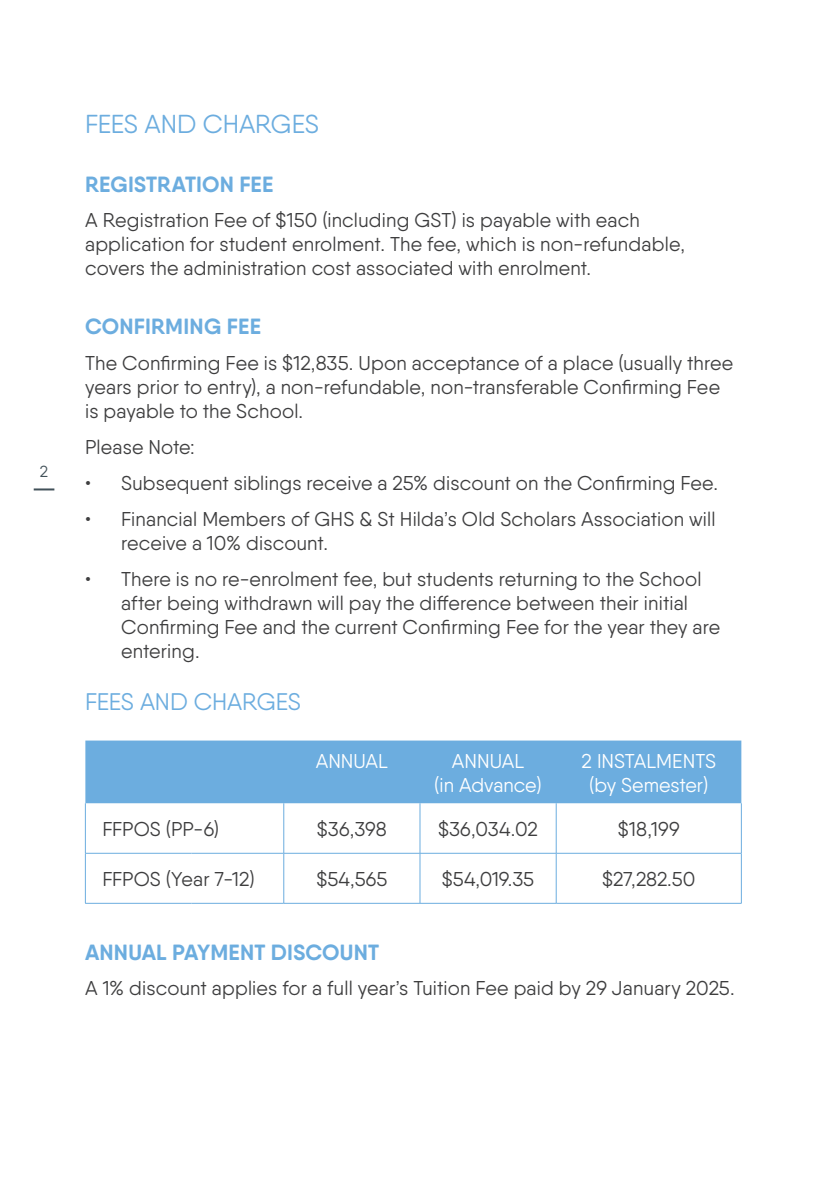
<style>
.page{position:relative;width:840px;height:1191px;background:#fff}
.page>*{position:absolute;margin:0;border:0;box-sizing:border-box;transform-origin:0 0}
.SH_BODY{font:26px "Qanelas Soft";letter-spacing:-.01em;color:#6caddf}
.SH_BODY-2{font:24px "Qanelas Soft";letter-spacing:-.01em;color:#6caddf}
.Subhead_Business{font:700 22px "Qanelas Soft";letter-spacing:.005em;color:#6caddf}
.SH_BODY-3{font:700 22px "Qanelas Soft";letter-spacing:.01em;color:#6caddf}
.SH_BODY-4{font:20px/24px "Qanelas Soft";letter-spacing:.01em;color:#3e3e3f}
.t1{font:20px/24px "Qanelas Soft";color:#fff;text-align:center}
.t2{font:16px "Qanelas Soft";color:#425159}
</style>
<div class="page">
<hr style="left:34px;top:488px;width:20px;height:2px;background:#425159">
<div style="left:85px;top:740px;width:656px;height:63px;background:#6caddf"></div>
<hr style="left:85px;top:803px;width:1px;height:50px;background:#6caddf">
<hr style="left:283px;top:803px;width:1px;height:50px;background:#6caddf">
<hr style="left:419px;top:803px;width:1px;height:50px;background:#6caddf">
<hr style="left:555px;top:803px;width:1px;height:50px;background:#6caddf">
<hr style="left:740px;top:803px;width:1px;height:50px;background:#6caddf">
<hr style="left:85px;top:853px;width:106px;height:1px;background:#6caddf">
<hr style="left:85px;top:853px;width:1px;height:50px;background:#6caddf">
<hr style="left:191px;top:853px;width:92px;height:1px;background:#6caddf">
<hr style="left:283px;top:853px;width:137px;height:1px;background:#6caddf">
<hr style="left:283px;top:853px;width:1px;height:50px;background:#6caddf">
<hr style="left:420px;top:853px;width:136px;height:1px;background:#6caddf">
<hr style="left:419px;top:853px;width:1px;height:50px;background:#6caddf">
<hr style="left:556px;top:853px;width:185px;height:1px;background:#6caddf">
<hr style="left:555px;top:853px;width:1px;height:50px;background:#6caddf">
<hr style="left:740px;top:853px;width:1px;height:50px;background:#6caddf">
<hr style="left:85px;top:903px;width:106px;height:1px;background:#6caddf">
<hr style="left:191px;top:903px;width:92px;height:1px;background:#6caddf">
<hr style="left:283px;top:903px;width:137px;height:1px;background:#6caddf">
<hr style="left:420px;top:903px;width:136px;height:1px;background:#6caddf">
<hr style="left:556px;top:903px;width:185px;height:1px;background:#6caddf">
<p class="t2" style="left:40px;top:462px;width:10px">2</p>
<p class="SH_BODY" style="left:85px;top:108px;width:235px">FEES AND CHARGES</p>
<p class="Subhead_Business" style="left:85px;top:170px;width:190px">REGISTRATION FEE</p>
<p class="SH_BODY-4" style="left:85px;top:208px;width:601px">A Registration Fee of $150 (including GST) is payable with each application for student enrolment. The fee, which is non-refundable, covers the administration cost associated with enrolment.</p>
<p class="SH_BODY-3" style="left:85px;top:313px;width:177px">CONFIRMING FEE</p>
<p class="SH_BODY-4" style="left:85px;top:350px;width:649px">The Confirming Fee is $12,835. Upon acceptance of a place (usually three years prior to entry), a non-refundable, non-transferable Confirming Fee is payable to the School.</p>
<p class="SH_BODY-4" style="left:85px;top:434px;width:111px">Please Note:</p>
<p class="SH_BODY-4" style="left:85px;top:470px;width:634px">• Subsequent siblings receive a 25% discount on the Confirming Fee.</p>
<p class="SH_BODY-4" style="left:121px;top:506px;width:595px;text-indent:-36px">• Financial Members of GHS &amp; St Hilda’s Old Scholars Association will receive a 10% discount.</p>
<p class="SH_BODY-4" style="left:121px;top:566px;width:600px;text-indent:-36px">• There is no re-enrolment fee, but students returning to the School after being withdrawn will pay the difference between their initial Confirming Fee and the current Confirming Fee for the year they are entering.</p>
<p class="SH_BODY-2" style="left:85px;top:687px;width:217px">FEES AND CHARGES</p>
<p class="t1" style="left:315px;top:748px;width:74px">ANNUAL</p>
<p class="t1" style="left:434px;top:748px;width:109px">ANNUAL<br>(in Advance)</p>
<p class="t1" style="left:581px;top:748px;width:136px">2 INSTALMENTS (by Semester)</p>
<p class="SH_BODY-4" style="left:102px;top:817px;width:118px">FFPOS (PP-6)</p>
<p class="SH_BODY-4" style="left:317px;top:817px;width:71px">$36,398</p>
<p class="SH_BODY-4" style="left:438px;top:817px;width:102px">$36,034.02</p>
<p class="SH_BODY-4" style="left:617px;top:817px;width:63px">$18,199</p>
<p class="SH_BODY-4" style="left:102px;top:867px;width:154px">FFPOS (Year 7-12)</p>
<p class="SH_BODY-4" style="left:316px;top:867px;width:72px">$54,565</p>
<p class="SH_BODY-4" style="left:441px;top:867px;width:94px">$54,019.35</p>
<p class="SH_BODY-4" style="left:602px;top:867px;width:94px">$27,282.50</p>
<p class="Subhead_Business" style="left:85px;top:938px;width:295px">ANNUAL PAYMENT DISCOUNT</p>
<p class="SH_BODY-4" style="left:85px;top:976px;width:650px">A 1% discount applies for a full year’s Tuition Fee paid by 29 January 2025.</p>
</div>
